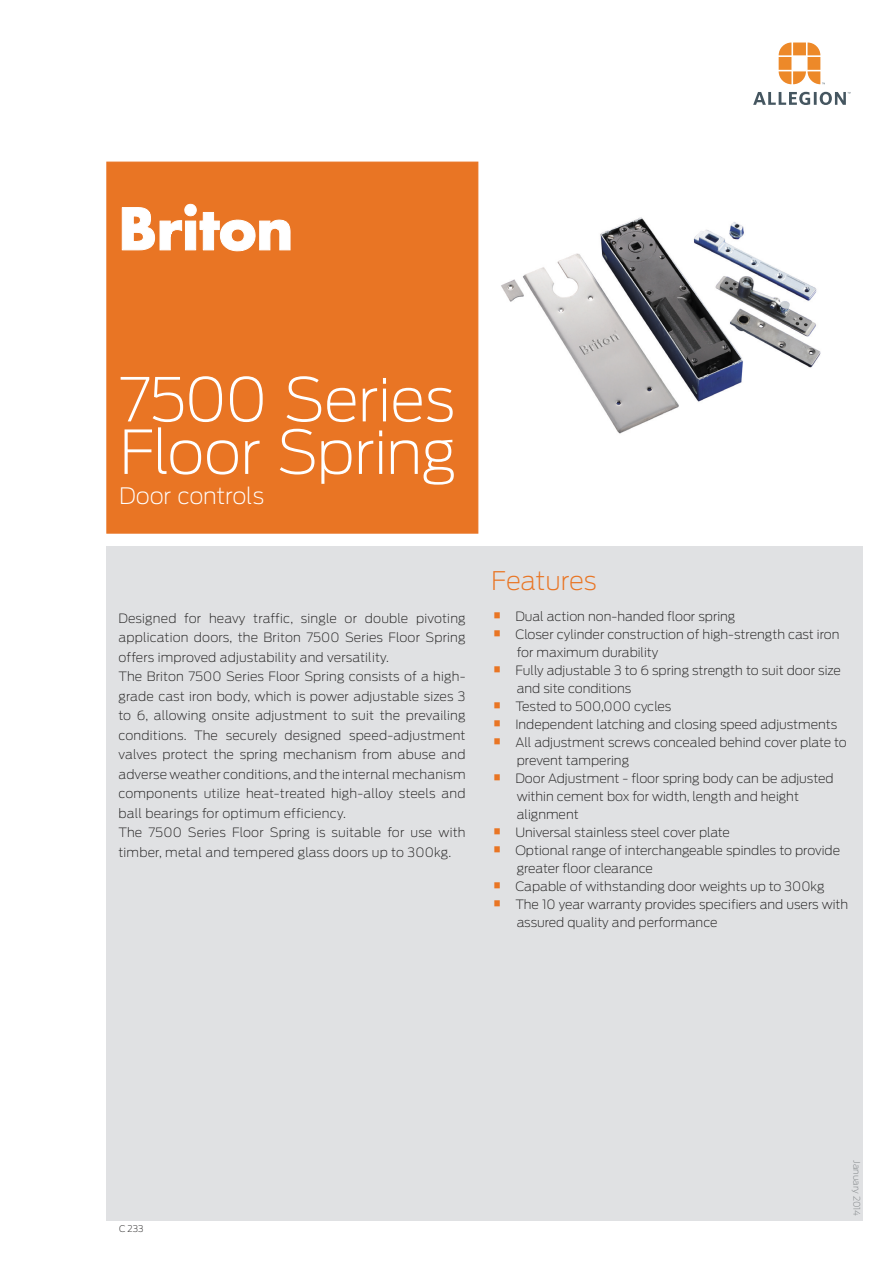
<style>
.page{position:relative;width:893px;height:1263px;background:#fff}
.page>*{position:absolute;margin:0;border:0;box-sizing:border-box;transform-origin:0 0}
.A_Series_Headings{font:200 60px/52.5px "Antenna";letter-spacing:-.02em;color:#fff}
.t1{font:200 25.5px "Antenna";letter-spacing:-.01em;color:#e97524}
.A_Product_Group{font:200 22.5px "Antenna";letter-spacing:-.005em;color:#fff}
.A_Performance_Featur{font:200 12.75px/18px "Antenna";color:#222121}
.A_Front_Page_Write_u{font:200 12.75px/19.5px "Antenna";letter-spacing:.015em;color:#222121;text-align:justify}
.t2{font:200 9px "Antenna";color:#7f8386}
.t3{font:200 9px "Antenna";color:#222121}
.s1{font-size:45px;color:#e97524}
</style>
<div class="page">
<div style="left:106px;top:546px;width:757px;height:674px;background:#e0e1e3"></div>
<div style="left:106px;top:162px;width:372px;height:372px;background:#e97524;border:1px solid #e97524"></div>
<svg style="left:779px;top:43px;width:46px;height:41px"></svg>
<svg style="left:753px;top:92px;width:97px;height:13px"></svg>
<img style="left:501px;top:217px;width:320px;height:217px">
<svg style="left:122px;top:204px;width:168px;height:47px"></svg>
<p class="A_Series_Headings" style="left:119px;top:371px;width:339px">7500 Series<br>Floor Spring</p>
<p class="A_Product_Group" style="left:119px;top:481px;width:147px">Door controls</p>
<p class="A_Front_Page_Write_u" style="left:118px;top:608px;width:349px">Designed for heavy traffic, single or double pivoting application doors, the Briton 7500 Series Floor Spring offers improved adjustability and versatility.</p>
<p class="A_Front_Page_Write_u" style="left:118px;top:666px;width:349px">The Briton 7500 Series Floor Spring consists of a high&shy;grade cast iron body, which is power adjustable sizes 3 to 6, allowing onsite adjustment to suit the prevailing conditions. The securely designed speed-adjustment valves protect the spring mechanism from abuse and adverse weather conditions, and the internal mechanism components utilize heat-treated high-alloy steels and ball bearings for optimum efficiency.</p>
<p class="A_Front_Page_Write_u" style="left:118px;top:822px;width:349px">The 7500 Series Floor Spring is suitable for use with timber, metal and tempered glass doors up to 300kg.</p>
<p class="t1" style="left:491px;top:564px;width:107px">Features</p>
<p class="A_Performance_Featur" style="left:490px;top:607px;width:247px"><span class="s1">•</span> Dual action non-handed floor spring</p>
<p class="A_Performance_Featur" style="left:517px;top:625px;width:324px;text-indent:-27px"><span class="s1">•</span> Closer cylinder construction of high-strength cast iron for maximum durability</p>
<p class="A_Performance_Featur" style="left:517px;top:661px;width:326px;text-indent:-27px"><span class="s1">•</span> Fully adjustable 3 to 6 spring strength to suit door size and site conditions</p>
<p class="A_Performance_Featur" style="left:490px;top:697px;width:183px"><span class="s1">•</span> Tested to 500,000 cycles</p>
<p class="A_Performance_Featur" style="left:490px;top:715px;width:349px"><span class="s1">•</span> Independent latching and closing speed adjustments</p>
<p class="A_Performance_Featur" style="left:517px;top:733px;width:332px;text-indent:-27px"><span class="s1">•</span> All adjustment screws concealed behind cover plate to prevent tampering</p>
<p class="A_Performance_Featur" style="left:517px;top:769px;width:318px;text-indent:-27px"><span class="s1">•</span> Door Adjustment - floor spring body can be adjusted within cement box for width, length and height alignment</p>
<p class="A_Performance_Featur" style="left:490px;top:823px;width:242px"><span class="s1">•</span> Universal stainless steel cover plate</p>
<p class="A_Performance_Featur" style="left:517px;top:841px;width:325px;text-indent:-27px"><span class="s1">•</span> Optional range of interchangeable spindles to provide greater floor clearance</p>
<p class="A_Performance_Featur" style="left:490px;top:877px;width:336px"><span class="s1">•</span> Capable of withstanding door weights up to 300kg</p>
<p class="A_Performance_Featur" style="left:517px;top:895px;width:333px;text-indent:-27px"><span class="s1">•</span> The 10 year warranty provides specifiers and users with assured quality and performance</p>
<p class="t3" style="left:119px;top:1223px;width:26px">C 233</p>
<p class="t2" style="left:863px;top:1160px;width:57px;rotate:90deg">January 2014</p>
</div>
